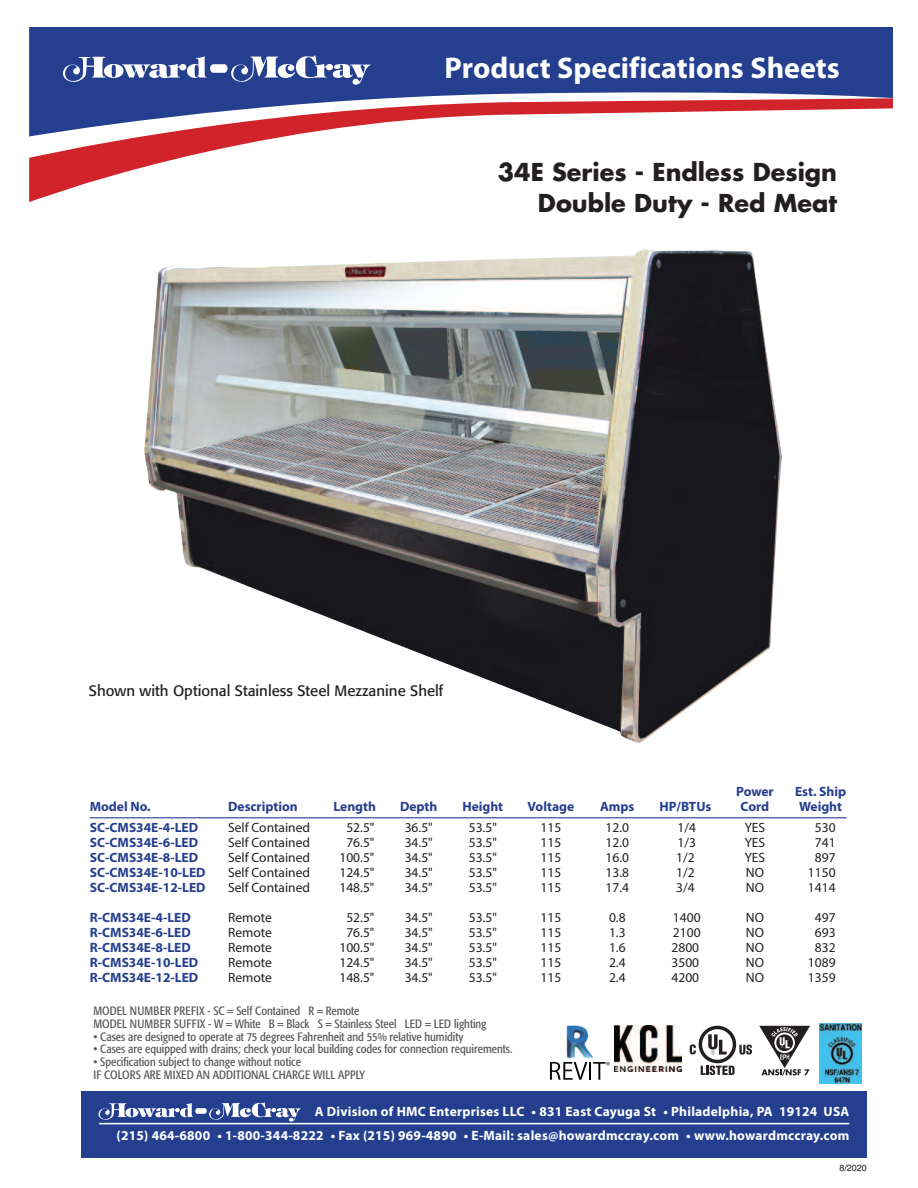
<style>
.page{position:relative;width:918px;height:1188px;background:#fff}
.page>*{position:absolute;margin:0;border:0;box-sizing:border-box;transform-origin:0 0}
.t1{font:700 30px "Myriad Pro";color:#fff}
.t2{font:700 24px/31.5px "Futura";color:#231f20;text-align:right}
.t3{font:15px "Formata";color:#231f20}
.t4{font:13.5px "Myriad Pro";color:#231f20}
.t5{font:700 13.5px "Myriad Pro";color:#253f8f}
.t6{font:700 13.5px/24.8px "Myriad Pro";letter-spacing:.02em;color:#fff;text-align:right}
.t7{font:condensed 12px/12.8px "Formata";color:#57585a}
.t8{font:9px "Helvetica";color:#231f20}
</style>
<div class="page">
<img style="left:819px;top:1024px;width:43px;height:60px">
<svg style="left:759px;top:1026px;width:51px;height:50px"></svg>
<svg style="left:690px;top:1026px;width:62px;height:49px"></svg>
<img style="left:614px;top:1025px;width:68px;height:47px">
<img style="left:566px;top:1025px;width:28px;height:34px">
<svg style="left:550px;top:1062px;width:60px;height:18px"></svg>
<svg style="left:29px;top:159px;width:147px;height:43px"></svg>
<svg style="left:29px;top:137px;width:252px;height:22px;fill:#d1232a"></svg>
<svg style="left:29px;top:27px;width:864px;height:110px;fill:#253f8f"></svg>
<svg style="left:63px;top:55px;width:308px;height:30px"></svg>
<div style="left:81px;top:1091px;width:786px;height:67px;background:#253f8f"></div>
<hr style="left:99px;top:1123px;width:750px;height:1px;background:#fff">
<div style="left:195px;top:1108px;width:12px;height:6px;background:#fff;border-radius:2px"></div>
<svg style="left:99px;top:1103px;width:94px;height:17px"></svg>
<svg style="left:209px;top:1102px;width:92px;height:20px"></svg>
<img style="left:144px;top:249px;width:638px;height:494px">
<hr style="left:90px;top:817px;width:757px;height:1px;background:#253f8f">
<h1 class="t1" style="left:444px;top:56px;width:397px">Product Specifications Sheets</h1>
<h2 class="t2" style="left:498px;top:158px;width:341px">34E Series - Endless Design<br>Double Duty - Red Meat</h2>
<p class="t3" style="left:89px;top:684px;width:356px">Shown with Optional Stainless Steel Mezzanine Shelf</p>
<p class="t5" style="left:736px;top:786px;width:39px">Power</p>
<p class="t5" style="left:795px;top:786px;width:53px">Est. Ship</p>
<p class="t5" style="left:90px;top:801px;width:62px">Model No.</p>
<p class="t5" style="left:228px;top:801px;width:71px">Description</p>
<p class="t5" style="left:333px;top:801px;width:44px">Length</p>
<p class="t5" style="left:400px;top:801px;width:39px">Depth</p>
<p class="t5" style="left:462px;top:801px;width:42px">Height</p>
<p class="t5" style="left:528px;top:801px;width:48px">Voltage</p>
<p class="t5" style="left:600px;top:801px;width:36px">Amps</p>
<p class="t5" style="left:659px;top:801px;width:53px">HP/BTUs</p>
<p class="t5" style="left:741px;top:801px;width:30px">Cord</p>
<p class="t5" style="left:799px;top:801px;width:44px">Weight</p>
<p class="t5" style="left:90px;top:822px;width:110px">SC-CMS34E-4-LED</p>
<p class="t4" style="left:228px;top:822px;width:84px">Self Contained</p>
<p class="t4" style="left:346px;top:822px;width:30px">52.5"</p>
<p class="t4" style="left:405px;top:822px;width:30px">36.5"</p>
<p class="t4" style="left:469px;top:822px;width:30px">53.5"</p>
<p class="t4" style="left:541px;top:822px;width:22px">115</p>
<p class="t4" style="left:606px;top:822px;width:25px">12.0</p>
<p class="t4" style="left:678px;top:822px;width:20px">1/4</p>
<p class="t4" style="left:745px;top:822px;width:22px">YES</p>
<p class="t4" style="left:815px;top:822px;width:22px">530</p>
<p class="t5" style="left:90px;top:837px;width:110px">SC-CMS34E-6-LED</p>
<p class="t4" style="left:228px;top:837px;width:84px">Self Contained</p>
<p class="t4" style="left:346px;top:837px;width:30px">76.5"</p>
<p class="t4" style="left:405px;top:837px;width:30px">34.5"</p>
<p class="t4" style="left:469px;top:837px;width:30px">53.5"</p>
<p class="t4" style="left:541px;top:837px;width:22px">115</p>
<p class="t4" style="left:606px;top:837px;width:25px">12.0</p>
<p class="t4" style="left:678px;top:837px;width:20px">1/3</p>
<p class="t4" style="left:745px;top:837px;width:22px">YES</p>
<p class="t4" style="left:815px;top:837px;width:22px">741</p>
<p class="t5" style="left:90px;top:852px;width:110px">SC-CMS34E-8-LED</p>
<p class="t4" style="left:228px;top:852px;width:84px">Self Contained</p>
<p class="t4" style="left:339px;top:852px;width:37px">100.5"</p>
<p class="t4" style="left:405px;top:852px;width:30px">34.5"</p>
<p class="t4" style="left:469px;top:852px;width:30px">53.5"</p>
<p class="t4" style="left:541px;top:852px;width:22px">115</p>
<p class="t4" style="left:606px;top:852px;width:25px">16.0</p>
<p class="t4" style="left:676px;top:852px;width:20px">1/2</p>
<p class="t4" style="left:745px;top:852px;width:22px">YES</p>
<p class="t4" style="left:815px;top:852px;width:22px">897</p>
<p class="t5" style="left:90px;top:867px;width:117px">SC-CMS34E-10-LED</p>
<p class="t4" style="left:228px;top:867px;width:84px">Self Contained</p>
<p class="t4" style="left:339px;top:867px;width:37px">124.5"</p>
<p class="t4" style="left:405px;top:867px;width:30px">34.5"</p>
<p class="t4" style="left:469px;top:867px;width:30px">53.5"</p>
<p class="t4" style="left:541px;top:867px;width:22px">115</p>
<p class="t4" style="left:606px;top:867px;width:25px">13.8</p>
<p class="t4" style="left:676px;top:867px;width:20px">1/2</p>
<p class="t4" style="left:746px;top:867px;width:20px">NO</p>
<p class="t4" style="left:808px;top:867px;width:29px">1150</p>
<p class="t5" style="left:90px;top:882px;width:117px">SC-CMS34E-12-LED</p>
<p class="t4" style="left:228px;top:882px;width:84px">Self Contained</p>
<p class="t4" style="left:339px;top:882px;width:37px">148.5"</p>
<p class="t4" style="left:405px;top:882px;width:30px">34.5"</p>
<p class="t4" style="left:469px;top:882px;width:30px">53.5"</p>
<p class="t4" style="left:541px;top:882px;width:22px">115</p>
<p class="t4" style="left:606px;top:882px;width:25px">17.4</p>
<p class="t4" style="left:676px;top:882px;width:20px">3/4</p>
<p class="t4" style="left:746px;top:882px;width:20px">NO</p>
<p class="t4" style="left:808px;top:882px;width:29px">1414</p>
<p class="t5" style="left:90px;top:912px;width:103px">R-CMS34E-4-LED</p>
<p class="t4" style="left:228px;top:912px;width:45px">Remote</p>
<p class="t4" style="left:346px;top:912px;width:30px">52.5"</p>
<p class="t4" style="left:405px;top:912px;width:30px">34.5"</p>
<p class="t4" style="left:469px;top:912px;width:30px">53.5"</p>
<p class="t4" style="left:541px;top:912px;width:22px">115</p>
<p class="t4" style="left:609px;top:912px;width:18px">0.8</p>
<p class="t4" style="left:673px;top:912px;width:29px">1400</p>
<p class="t4" style="left:746px;top:912px;width:20px">NO</p>
<p class="t4" style="left:815px;top:912px;width:22px">497</p>
<p class="t5" style="left:90px;top:927px;width:103px">R-CMS34E-6-LED</p>
<p class="t4" style="left:228px;top:927px;width:45px">Remote</p>
<p class="t4" style="left:346px;top:927px;width:30px">76.5"</p>
<p class="t4" style="left:405px;top:927px;width:30px">34.5"</p>
<p class="t4" style="left:469px;top:927px;width:30px">53.5"</p>
<p class="t4" style="left:541px;top:927px;width:22px">115</p>
<p class="t4" style="left:609px;top:927px;width:18px">1.3</p>
<p class="t4" style="left:673px;top:927px;width:29px">2100</p>
<p class="t4" style="left:746px;top:927px;width:20px">NO</p>
<p class="t4" style="left:815px;top:927px;width:22px">693</p>
<p class="t5" style="left:90px;top:942px;width:103px">R-CMS34E-8-LED</p>
<p class="t4" style="left:228px;top:942px;width:45px">Remote</p>
<p class="t4" style="left:339px;top:942px;width:37px">100.5"</p>
<p class="t4" style="left:405px;top:942px;width:30px">34.5"</p>
<p class="t4" style="left:469px;top:942px;width:30px">53.5"</p>
<p class="t4" style="left:541px;top:942px;width:22px">115</p>
<p class="t4" style="left:609px;top:942px;width:18px">1.6</p>
<p class="t4" style="left:672px;top:942px;width:29px">2800</p>
<p class="t4" style="left:746px;top:942px;width:20px">NO</p>
<p class="t4" style="left:815px;top:942px;width:22px">832</p>
<p class="t5" style="left:90px;top:957px;width:110px">R-CMS34E-10-LED</p>
<p class="t4" style="left:228px;top:957px;width:45px">Remote</p>
<p class="t4" style="left:339px;top:957px;width:37px">124.5"</p>
<p class="t4" style="left:405px;top:957px;width:30px">34.5"</p>
<p class="t4" style="left:469px;top:957px;width:30px">53.5"</p>
<p class="t4" style="left:541px;top:957px;width:22px">115</p>
<p class="t4" style="left:609px;top:957px;width:18px">2.4</p>
<p class="t4" style="left:672px;top:957px;width:29px">3500</p>
<p class="t4" style="left:746px;top:957px;width:20px">NO</p>
<p class="t4" style="left:808px;top:957px;width:29px">1089</p>
<p class="t5" style="left:90px;top:972px;width:110px">R-CMS34E-12-LED</p>
<p class="t4" style="left:228px;top:972px;width:45px">Remote</p>
<p class="t4" style="left:339px;top:972px;width:37px">148.5"</p>
<p class="t4" style="left:405px;top:972px;width:30px">34.5"</p>
<p class="t4" style="left:469px;top:972px;width:30px">53.5"</p>
<p class="t4" style="left:541px;top:972px;width:22px">115</p>
<p class="t4" style="left:609px;top:972px;width:18px">2.4</p>
<p class="t4" style="left:672px;top:972px;width:29px">4200</p>
<p class="t4" style="left:746px;top:972px;width:20px">NO</p>
<p class="t4" style="left:808px;top:972px;width:29px">1359</p>
<p class="t7" style="left:93px;top:1005px;width:395px">MODEL NUMBER PREFIX - SC = Self Contained R = Remote<br>MODEL NUMBER SUFFIX - W = White B = Black S = Stainless Steel LED = LED lighting</p>
<p class="t7" style="left:93px;top:1031px;width:372px">• Cases are designed to operate at 75 degrees Fahrenheit and 55% relative humidity</p>
<p class="t7" style="left:93px;top:1044px;width:421px">• Cases are equipped with drains; check your local building codes for connection requirements.</p>
<p class="t7" style="left:93px;top:1056px;width:273px">• Specification subject to change without notice<br>IF COLORS ARE MIXED AN ADDITIONAL CHARGE WILL APPLY</p>
<p class="t6" style="left:117px;top:1100px;width:734px">A Division of HMC Enterprises LLC • 831 East Cayuga St • Philadelphia, PA 19124 USA<br>(215) 464-6800 • 1-800-344-8222 • Fax (215) 969-4890 • E-Mail: sales@howardmccray.com • www.howardmccray.com</p>
<p class="t8" style="left:839px;top:1163px;width:29px">8/2020</p>
</div>
